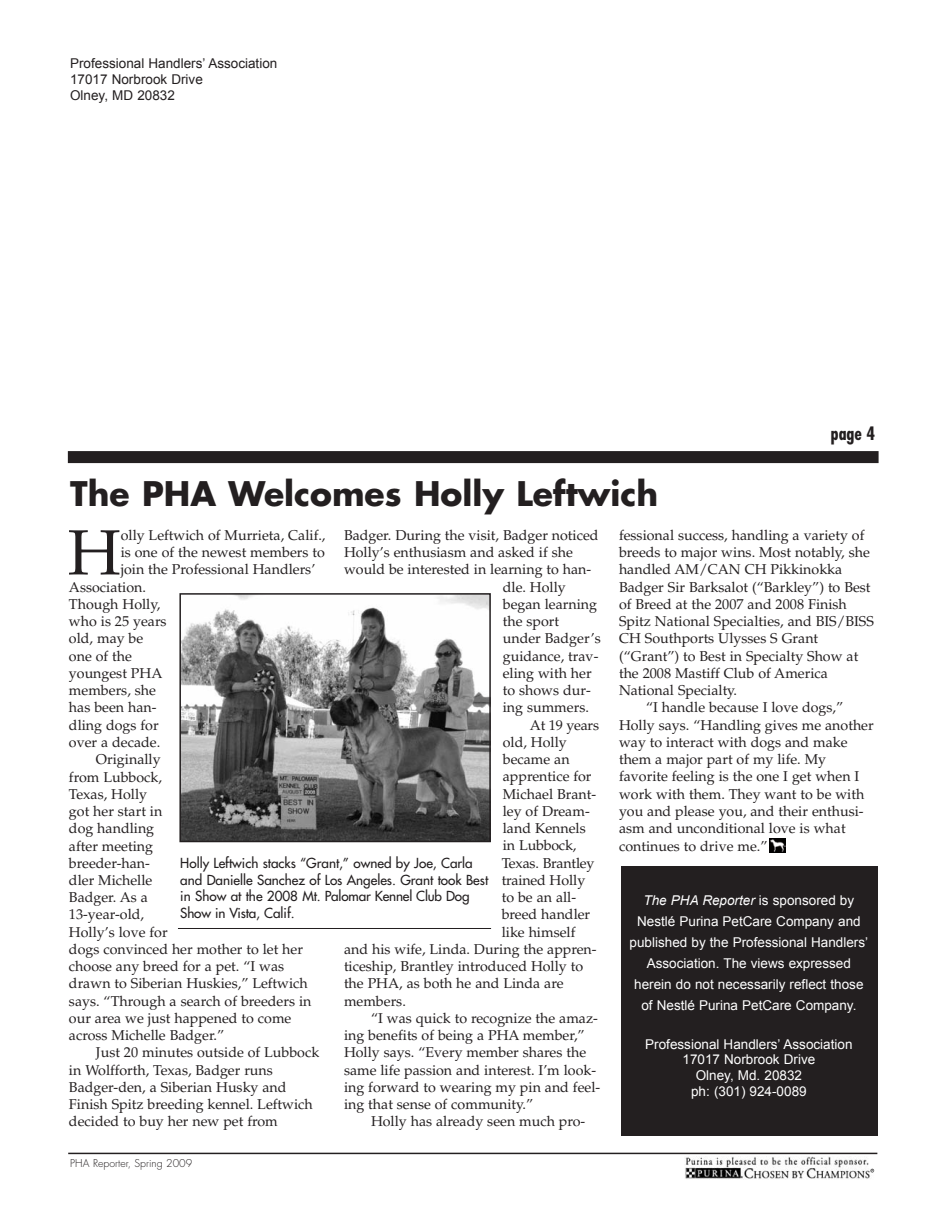
<style>
.page{position:relative;width:945px;height:1215px;background:#fff}
.page>*{position:absolute;margin:0;border:0;box-sizing:border-box;transform-origin:0 0}
.t1{font:63.9px "Palatino";color:#231f20}
.t2{font:700 33px "Futura";color:#231f20}
.t3{font:700 condensed 18px "Futura";color:#231f20}
.t4{font:14.25px "Palatino";color:#231f20}
.t5{font:13.5px/21px "Arial";color:#fff;text-align:center}
.t6{font:13.5px/16.5px "Futura";color:#231f20}
.t7{font:13.5px/16.2px "Arial";color:#231f20}
.t8{font:300 10.5px "Futura";color:#231f20}
.s1{font-style:italic}
</style>
<div class="page">
<hr style="left:68px;top:1153px;width:809px;height:1px;background:#231f20">
<div style="left:68px;top:451px;width:811px;height:12px;background:#231f20"></div>
<img style="left:685px;top:1157px;width:190px;height:22px">
<svg style="left:870px;top:1169px;width:4px;height:3px"></svg>
<div style="left:621px;top:867px;width:256px;height:269px;background:#231f20"></div>
<img style="left:182px;top:596px;width:306px;height:243px">
<div style="left:179px;top:593px;width:312px;height:249px;border:2px solid #231f20"></div>
<hr style="left:178px;top:928px;width:313px;height:1px;background:#231f20">
<img style="left:770px;top:838px;width:15px;height:15px">
<p class="t7" style="left:70px;top:55px;width:209px">Professional Handlers’ Association<br>17017 Norbrook Drive<br>Olney, MD 20832</p>
<h2 class="t2" style="left:70px;top:472px;width:590px">The PHA Welcomes Holly Leftwich</h2>
<p class="t3" style="left:831px;top:422px;width:46px">page 4</p>
<p class="t4" style="left:344px;top:527px;width:256px">Badger. During the visit, Badger noticed</p>
<p class="t4" style="left:344px;top:544px;width:230px">Holly’s enthusiasm and asked if she</p>
<p class="t4" style="left:344px;top:561px;width:249px">would be interested in learning to han-</p>
<p class="t4" style="left:503px;top:578px;width:65px">dle. Holly</p>
<p class="t4" style="left:503px;top:596px;width:96px">began learning</p>
<p class="t4" style="left:503px;top:613px;width:58px">the sport</p>
<p class="t4" style="left:503px;top:630px;width:99px">under Badger’s</p>
<p class="t4" style="left:503px;top:647px;width:97px">guidance, trav-</p>
<p class="t4" style="left:503px;top:665px;width:90px">eling with her</p>
<p class="t4" style="left:503px;top:682px;width:89px">to shows dur-</p>
<p class="t4" style="left:503px;top:699px;width:88px">ing summers.</p>
<p class="t4" style="left:530px;top:716px;width:71px">At 19 years</p>
<p class="t4" style="left:503px;top:734px;width:65px">old, Holly</p>
<p class="t4" style="left:503px;top:751px;width:68px">became an</p>
<p class="t4" style="left:503px;top:768px;width:90px">apprentice for</p>
<p class="t4" style="left:503px;top:785px;width:95px">Michael Brant-</p>
<p class="t4" style="left:503px;top:803px;width:88px">ley of Dream-</p>
<p class="t4" style="left:503px;top:820px;width:84px">land Kennels</p>
<p class="t4" style="left:503px;top:837px;width:75px">in Lubbock,</p>
<p class="t4" style="left:502px;top:855px;width:94px">Texas. Brantley</p>
<p class="t4" style="left:502px;top:872px;width:85px">trained Holly</p>
<p class="t4" style="left:502px;top:889px;width:76px">to be an all-</p>
<p class="t4" style="left:502px;top:906px;width:90px">breed handler</p>
<p class="t4" style="left:502px;top:924px;width:75px">like himself</p>
<p class="t4" style="left:344px;top:941px;width:254px">and his wife, Linda. During the appren-</p>
<p class="t4" style="left:344px;top:958px;width:241px">ticeship, Brantley introduced Holly to</p>
<p class="t4" style="left:344px;top:975px;width:221px">the PHA, as both he and Linda are</p>
<p class="t4" style="left:344px;top:992px;width:63px">members.</p>
<p class="t4" style="left:371px;top:1010px;width:228px">“I was quick to recognize the amaz-</p>
<p class="t4" style="left:344px;top:1027px;width:242px">ing benefits of being a PHA member,”</p>
<p class="t4" style="left:344px;top:1044px;width:244px">Holly says. “Every member shares the</p>
<p class="t4" style="left:344px;top:1061px;width:254px">same life passion and interest. I’m look-</p>
<p class="t4" style="left:344px;top:1079px;width:258px">ing forward to wearing my pin and feel-</p>
<p class="t4" style="left:344px;top:1096px;width:191px">ing that sense of community.”</p>
<p class="t4" style="left:371px;top:1113px;width:216px">Holly has already seen much pro-</p>
<h1 class="t1" style="left:68px;top:515px;width:55px">H</h1>
<p class="t4" style="left:121px;top:527px;width:206px">olly Leftwich of Murrieta, Calif.,</p>
<p class="t4" style="left:121px;top:544px;width:206px">is one of the newest members to</p>
<p class="t4" style="left:121px;top:561px;width:196px">join the Professional Handlers’</p>
<p class="t4" style="left:69px;top:578px;width:78px">Association.</p>
<p class="t4" style="left:69px;top:596px;width:93px">Though Holly,</p>
<p class="t4" style="left:69px;top:613px;width:99px">who is 25 years</p>
<p class="t4" style="left:69px;top:630px;width:76px">old, may be</p>
<p class="t4" style="left:69px;top:648px;width:65px">one of the</p>
<p class="t4" style="left:69px;top:665px;width:95px">youngest PHA</p>
<p class="t4" style="left:69px;top:682px;width:89px">members, she</p>
<p class="t4" style="left:69px;top:699px;width:89px">has been han-</p>
<p class="t4" style="left:69px;top:717px;width:91px">dling dogs for</p>
<p class="t4" style="left:69px;top:734px;width:93px">over a decade.</p>
<p class="t4" style="left:96px;top:751px;width:66px">Originally</p>
<p class="t4" style="left:69px;top:768px;width:95px">from Lubbock,</p>
<p class="t4" style="left:69px;top:786px;width:80px">Texas, Holly</p>
<p class="t4" style="left:69px;top:803px;width:95px">got her start in</p>
<p class="t4" style="left:69px;top:820px;width:87px">dog handling</p>
<p class="t4" style="left:69px;top:837px;width:86px">after meeting</p>
<p class="t4" style="left:69px;top:855px;width:83px">breeder-han-</p>
<p class="t4" style="left:69px;top:872px;width:85px">dler Michelle</p>
<p class="t4" style="left:69px;top:889px;width:80px">Badger. As a</p>
<p class="t4" style="left:69px;top:906px;width:77px">13-year-old,</p>
<p class="t4" style="left:69px;top:924px;width:100px">Holly’s love for</p>
<p class="t4" style="left:69px;top:941px;width:236px">dogs convinced her mother to let her</p>
<p class="t4" style="left:69px;top:958px;width:217px">choose any breed for a pet. “I was</p>
<p class="t4" style="left:69px;top:975px;width:240px">drawn to Siberian Huskies,” Leftwich</p>
<p class="t4" style="left:69px;top:992px;width:244px">says. “Through a search of breeders in</p>
<p class="t4" style="left:69px;top:1010px;width:224px">our area we just happened to come</p>
<p class="t4" style="left:69px;top:1027px;width:157px">across Michelle Badger.”</p>
<p class="t4" style="left:96px;top:1044px;width:225px">Just 20 minutes outside of Lubbock</p>
<p class="t4" style="left:69px;top:1061px;width:205px">in Wolfforth, Texas, Badger runs</p>
<p class="t4" style="left:69px;top:1079px;width:219px">Badger-den, a Siberian Husky and</p>
<p class="t4" style="left:69px;top:1096px;width:245px">Finish Spitz breeding kennel. Leftwich</p>
<p class="t4" style="left:69px;top:1113px;width:210px">decided to buy her new pet from</p>
<p class="t6" style="left:180px;top:856px;width:310px">Holly Leftwich stacks “Grant,” owned by Joe, Carla and Danielle Sanchez of Los Angeles. Grant took Best in Show at the 2008 Mt. Palomar Kennel Club Dog Show in Vista, Calif.</p>
<p class="t8" style="left:70px;top:1156px;width:123px">PHA Reporter, Spring 2009</p>
<p class="t4" style="left:619px;top:527px;width:247px">fessional success, handling a variety of</p>
<p class="t4" style="left:619px;top:544px;width:252px">breeds to major wins. Most notably, she</p>
<p class="t4" style="left:619px;top:561px;width:225px">handled AM/CAN CH Pikkinokka</p>
<p class="t4" style="left:619px;top:578px;width:253px">Badger Sir Barksalot (“Barkley”) to Best</p>
<p class="t4" style="left:619px;top:596px;width:229px">of Breed at the 2007 and 2008 Finish</p>
<p class="t4" style="left:619px;top:613px;width:256px">Spitz National Specialties, and BIS/BISS</p>
<p class="t4" style="left:619px;top:630px;width:201px">CH Southports Ulysses S Grant</p>
<p class="t4" style="left:619px;top:647px;width:241px">(“Grant”) to Best in Specialty Show at</p>
<p class="t4" style="left:619px;top:665px;width:210px">the 2008 Mastiff Club of America</p>
<p class="t4" style="left:619px;top:682px;width:120px">National Specialty.</p>
<p class="t4" style="left:646px;top:699px;width:199px">“I handle because I love dogs,”</p>
<p class="t4" style="left:619px;top:717px;width:256px">Holly says. “Handling gives me another</p>
<p class="t4" style="left:619px;top:734px;width:230px">way to interact with dogs and make</p>
<p class="t4" style="left:619px;top:751px;width:209px">them a major part of my life. My</p>
<p class="t4" style="left:619px;top:768px;width:242px">favorite feeling is the one I get when I</p>
<p class="t4" style="left:619px;top:786px;width:247px">work with them. They want to be with</p>
<p class="t4" style="left:619px;top:803px;width:246px">you and please you, and their enthusi-</p>
<p class="t4" style="left:619px;top:820px;width:228px">asm and unconditional love is what</p>
<p class="t4" style="left:619px;top:837px;width:150px">continues to drive me.”</p>
<p class="t5" style="left:630px;top:890px;width:240px"><span class="s1">The PHA Reporter</span> is sponsored by Nestlé Purina PetCare Company and published by the Professional Handlers’ Association. The views expressed herein do not necessarily reflect those of Nestlé Purina PetCare Company.</p>
<p class="t5" style="left:645px;top:1036px;width:209px;line-height:15.8px">Professional Handlers’ Association<br>17017 Norbrook Drive<br>Olney, Md. 20832<br>ph: (301) 924-0089</p>
</div>
